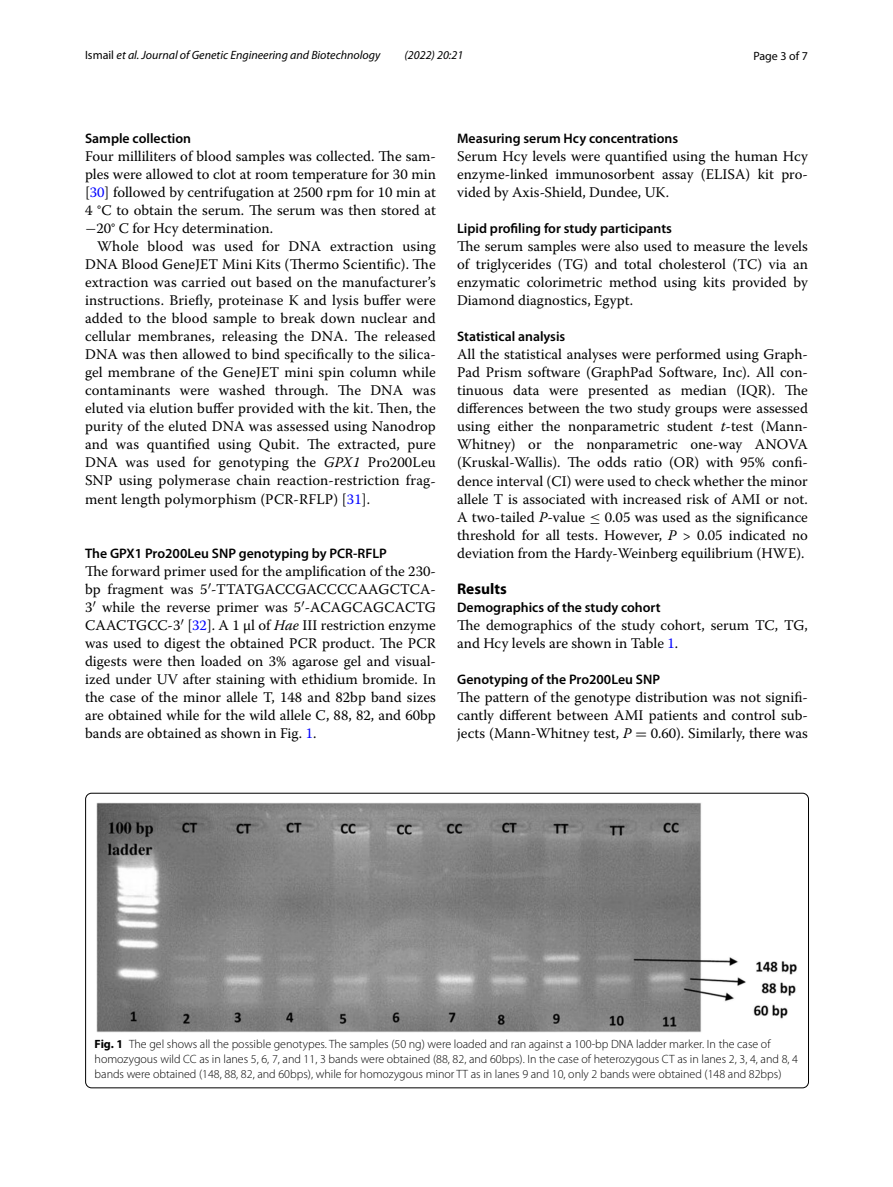
<style>
.page{position:relative;width:893px;height:1187px;background:#fff}
.page>*{position:absolute;margin:0;border:0;box-sizing:border-box;transform-origin:0 0}
.t1{font:700 15.45px "Myriad Pro";color:#000}
.t2{font:14.7px/18px "Warnock Pro";color:#000;text-align:justify}
.t3{font:600 13.8px "Myriad Pro";color:#000}
.t4{font:300 12px/15px "Myriad Pro";color:#000}
.t5{font:italic 12px "Myriad Pro";color:#000}
.t6{font:12px "Myriad Pro";color:#000}
.s1{font-style:normal}
.s2{color:#00f}
.s3{font-family:"MTSY"}
.s4{font-style:italic}
.s5{font-weight:700}
</style>
<div class="page">
<img style="left:97px;top:802px;width:700px;height:230px">
<p class="t5" style="left:85px;top:48px;width:297px"><span class="s1">Ismail</span> et al. Journal of Genetic Engineering and Biotechnology</p>
<p class="t5" style="left:405px;top:48px;width:60px">(2022) 20:21</p>
<p class="t6" style="left:753px;top:48px;width:56px">Page 3 of 7</p>
<p class="t3" style="left:85px;top:130px;width:108px">Sample collection</p>
<p class="t2" style="left:85px;top:147px;width:352px">Four milliliters of blood samples was collected. The sam&shy;ples were allowed to clot at room temperature for 30 min [<span class="s2">30</span>] followed by centrifugation at 2500 rpm for 10 min at 4 °C to obtain the serum. The serum was then stored at <span class="s3">−</span>20° C for Hcy determination.</p>
<p class="t2" style="left:85px;top:237px;width:352px;text-indent:12px">Whole blood was used for DNA extraction using DNA Blood GeneJET Mini Kits (Thermo Scientific). The extraction was carried out based on the manufacturer’s instructions. Briefly, proteinase K and lysis buffer were added to the blood sample to break down nuclear and cellular membranes, releasing the DNA. The released DNA was then allowed to bind specifically to the silica&shy;gel membrane of the GeneJET mini spin column while contaminants were washed through. The DNA was eluted via elution buffer provided with the kit. Then, the purity of the eluted DNA was assessed using Nanodrop and was quantified using Qubit. The extracted, pure DNA was used for genotyping the <span class="s4">GPX1</span> Pro200Leu SNP using polymerase chain reaction-restriction frag&shy;ment length polymorphism (PCR-RFLP) [<span class="s2">31</span>].</p>
<p class="t3" style="left:85px;top:544px;width:303px">The GPX1 Pro200Leu SNP genotyping by PCR‑RFLP</p>
<p class="t2" style="left:85px;top:561px;width:352px">The forward primer used for the amplification of the 230- bp fragment was 5 -TTATGACCGACCCCAAGCTCA-3 while the reverse primer was 5 -ACAGCAGCACTG CAACTGCC-3 [<span class="s2">32</span>]. A 1 μl of <span class="s4">Hae</span> III restriction enzyme was used to digest the obtained PCR product. The PCR digests were then loaded on 3% agarose gel and visual&shy;ized under UV after staining with ethidium bromide. In the case of the minor allele T, 148 and 82bp band sizes are obtained while for the wild allele C, 88, 82, and 60bp bands are obtained as shown in Fig. <span class="s2">1</span>.</p>
<p class="t3" style="left:457px;top:130px;width:223px">Measuring serum Hcy concentrations</p>
<p class="t2" style="left:457px;top:147px;width:352px">Serum Hcy levels were quantified using the human Hcy enzyme-linked immunosorbent assay (ELISA) kit pro&shy;vided by Axis-Shield, Dundee, UK.</p>
<p class="t3" style="left:457px;top:220px;width:216px">Lipid profiling for study participants</p>
<p class="t2" style="left:457px;top:237px;width:352px">The serum samples were also used to measure the levels of triglycerides (TG) and total cholesterol (TC) via an enzymatic colorimetric method using kits provided by Diamond diagnostics, Egypt.</p>
<p class="t3" style="left:457px;top:328px;width:110px">Statistical analysis</p>
<p class="t2" style="left:457px;top:345px;width:352px">All the statistical analyses were performed using Graph-Pad Prism software (GraphPad Software, Inc). All con&shy;tinuous data were presented as median (IQR). The differences between the two study groups were assessed using either the nonparametric student <span class="s4">t</span>-test (Mann-Whitney) or the nonparametric one-way ANOVA (Kruskal-Wallis). The odds ratio (OR) with 95% confi&shy;dence interval (CI) were used to check whether the minor allele T is associated with increased risk of AMI or not.<br>A two-tailed <span class="s4">P-</span>value <span class="s3">≤</span> 0.05 was used as the significance threshold for all tests. However, <span class="s4">P</span> &gt; 0.05 indicated no deviation from the Hardy-Weinberg equilibrium (HWE).</p>
<p class="t1" style="left:457px;top:578px;width:51px">Results</p>
<p class="t3" style="left:457px;top:598px;width:205px">Demographics of the study cohort</p>
<p class="t2" style="left:457px;top:615px;width:352px">The demographics of the study cohort, serum TC, TG, and Hcy levels are shown in Table <span class="s2">1</span>.</p>
<p class="t3" style="left:457px;top:670px;width:204px">Genotyping of the Pro200Leu SNP</p>
<p class="t2" style="left:457px;top:687px;width:352px">The pattern of the genotype distribution was not signifi&shy;cantly different between AMI patients and control sub&shy;jects (Mann-Whitney test, <span class="s4">P</span> <span class="s3">=</span> 0.60). Similarly, there was</p>
<p class="t4" style="left:95px;top:1036px;width:705px"><span class="s5">Fig. 1</span> The gel shows all the possible genotypes. The samples (50 ng) were loaded and ran against a 100-bp DNA ladder marker. In the case of homozygous wild CC as in lanes 5, 6, 7, and 11, 3 bands were obtained (88, 82, and 60bps). In the case of heterozygous CT as in lanes 2, 3, 4, and 8, 4 bands were obtained (148, 88, 82, and 60bps), while for homozygous minor TT as in lanes 9 and 10, only 2 bands were obtained (148 and 82bps)</p>
</div>
